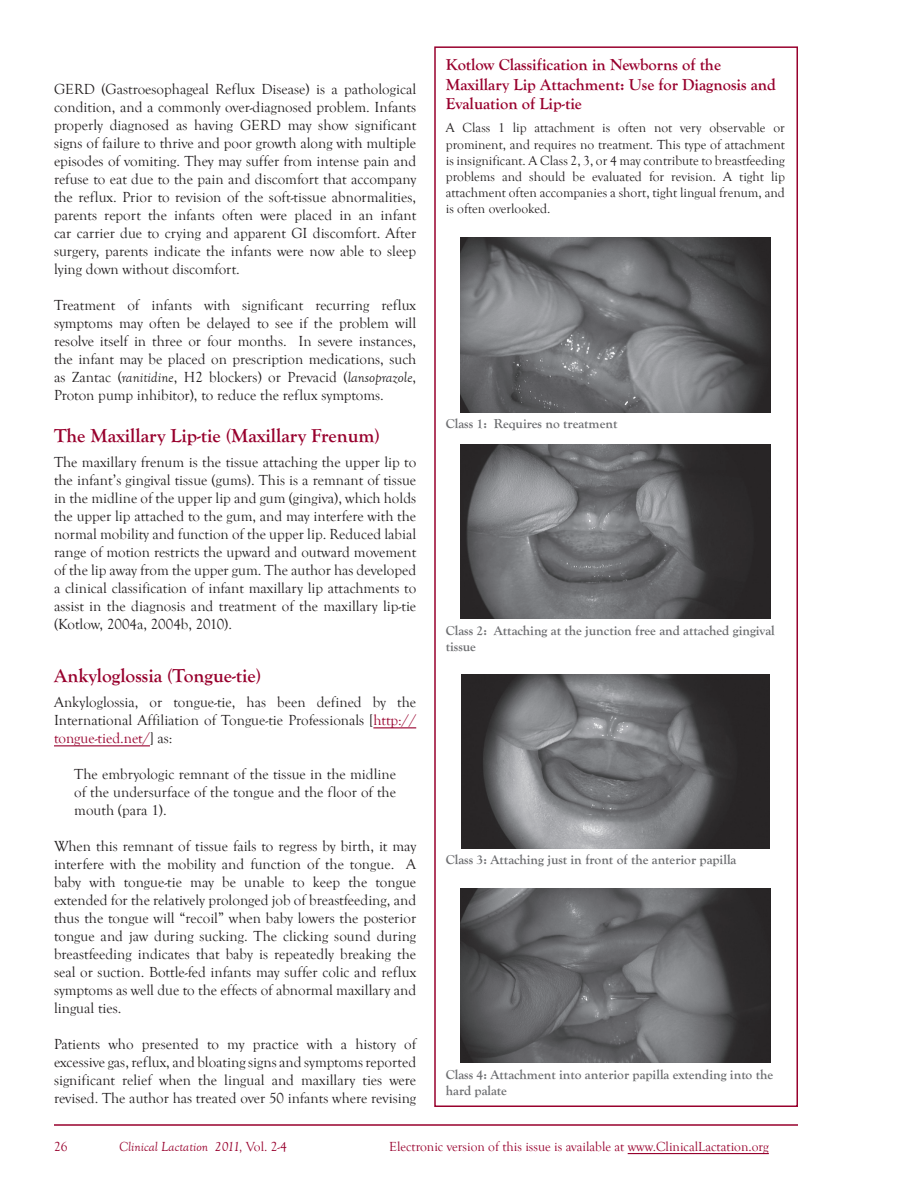
<style>
.page{position:relative;width:918px;height:1188px;background:#fff}
.page>*{position:absolute;margin:0;border:0;box-sizing:border-box;transform-origin:0 0}
.t1{font:700 19.5px "Goudy Old Style T";color:#98012d}
.t2{font:700 16.5px/19.8px "Goudy Old Style T";color:#98012d}
.t3{font:15px/18px "Goudy Old Style T";color:#231f20;text-align:justify}
.t4{font:13.5px/16.2px "Goudy Old Style T";color:#231f20;text-align:justify}
.t5{font:700 13.5px/16.2px "Goudy Old Style T";color:#6c6d70}
.t6{font:13.5px "Goudy Old Style T";color:#98012d}
.t7{font:italic 13.5px "Goudy Old Style T";color:#98012d}
.s1{font-style:italic}
.s2{color:#98012d}
.s3{font-style:normal}
</style>
<div class="page">
<hr style="left:628px;top:1153px;width:141px;height:1px;background:#98012d">
<hr style="left:54px;top:1124px;width:744px;height:2px;background:#98012d">
<hr style="left:373px;top:727px;width:43px;height:1px;background:#98012d">
<hr style="left:54px;top:745px;width:96px;height:1px;background:#98012d">
<div style="left:434px;top:46px;width:364px;height:1061px;border:2px solid #98012d"></div>
<img style="left:461px;top:238px;width:309px;height:174px">
<img style="left:461px;top:444px;width:309px;height:175px">
<img style="left:461px;top:675px;width:308px;height:173px">
<img style="left:460px;top:888px;width:310px;height:174px">
<p class="t3" style="left:54px;top:81px;width:364px">GERD (Gastroesophageal Reflux Disease) is a pathological condition, and a commonly over-diagnosed problem. Infants properly diagnosed as having GERD may show significant signs of failure to thrive and poor growth along with multiple episodes of vomiting. They may suffer from intense pain and refuse to eat due to the pain and discomfort that accompany the reflux. Prior to revision of the soft-tissue abnormalities, parents report the infants often were placed in an infant car carrier due to crying and apparent GI discomfort. After surgery, parents indicate the infants were now able to sleep lying down without discomfort.</p>
<p class="t3" style="left:54px;top:297px;width:364px">Treatment of infants with significant recurring reflux symptoms may often be delayed to see if the problem will resolve itself in three or four months. In severe instances, the infant may be placed on prescription medications, such as Zantac (<span class="s1">ranitidine</span>, H2 blockers) or Prevacid (<span class="s1">lansoprazole</span>, Proton pump inhibitor), to reduce the reflux symptoms.</p>
<h1 class="t1" style="left:54px;top:424px;width:328px">The Maxillary Lip-tie (Maxillary Frenum)</h1>
<p class="t3" style="left:54px;top:453px;width:364px">The maxillary frenum is the tissue attaching the upper lip to the infant’s gingival tissue (gums). This is a remnant of tissue in the midline of the upper lip and gum (gingiva), which holds the upper lip attached to the gum, and may interfere with the normal mobility and function of the upper lip. Reduced labial range of motion restricts the upward and outward movement of the lip away from the upper gum. The author has developed a clinical classification of infant maxillary lip attachments to assist in the diagnosis and treatment of the maxillary lip-tie (Kotlow, 2004a, 2004b, 2010).</p>
<h1 class="t1" style="left:54px;top:665px;width:209px">Ankyloglossia (Tongue-tie)</h1>
<p class="t3" style="left:54px;top:693px;width:364px">Ankyloglossia, or tongue-tie, has been defined by the International Affiliation of Tongue-tie Professionals [<span class="s2">http:// tongue-tied.net/</span>] as:</p>
<p class="t3" style="left:74px;top:765px;width:323px">The embryologic remnant of the tissue in the midline of the undersurface of the tongue and the floor of the mouth (para 1).</p>
<p class="t3" style="left:54px;top:837px;width:364px">When this remnant of tissue fails to regress by birth, it may interfere with the mobility and function of the tongue. A baby with tongue-tie may be unable to keep the tongue extended for the relatively prolonged job of breastfeeding, and thus the tongue will “recoil” when baby lowers the posterior tongue and jaw during sucking. The clicking sound during breastfeeding indicates that baby is repeatedly breaking the seal or suction. Bottle-fed infants may suffer colic and reflux symptoms as well due to the effects of abnormal maxillary and lingual ties.</p>
<p class="t3" style="left:54px;top:1035px;width:364px">Patients who presented to my practice with a history of excessive gas, reflux, and bloating signs and symptoms reported significant relief when the lingual and maxillary ties were revised. The author has treated over 50 infants where revising</p>
<p class="t2" style="left:446px;top:55px;width:332px">Kotlow Classification in Newborns of the<br>Maxillary Lip Attachment: Use for Diagnosis and<br>Evaluation of Lip-tie</p>
<p class="t4" style="left:446px;top:120px;width:341px">A Class 1 lip attachment is often not very observable or prominent, and requires no treatment. This type of attachment is insignificant. A Class 2, 3, or 4 may contribute to breastfeeding problems and should be evaluated for revision. A tight lip attachment often accompanies a short, tight lingual frenum, and is often overlooked.</p>
<p class="t5" style="left:446px;top:416px;width:173px">Class 1: Requires no treatment</p>
<p class="t5" style="left:446px;top:623px;width:330px">Class 2: Attaching at the junction free and attached gingival tissue</p>
<p class="t5" style="left:446px;top:852px;width:292px">Class 3: Attaching just in front of the anterior papilla</p>
<p class="t5" style="left:446px;top:1066px;width:329px">Class 4: Attachment into anterior papilla extending into the hard palate</p>
<p class="t6" style="left:54px;top:1139px;width:15px">26</p>
<p class="t7" style="left:119px;top:1139px;width:169px">Clinical Lactation 2011, <span class="s3">Vol. 2-4</span></p>
<p class="t6" style="left:389px;top:1139px;width:381px">Electronic version of this issue is available at www.ClinicalLactation.org</p>
</div>
